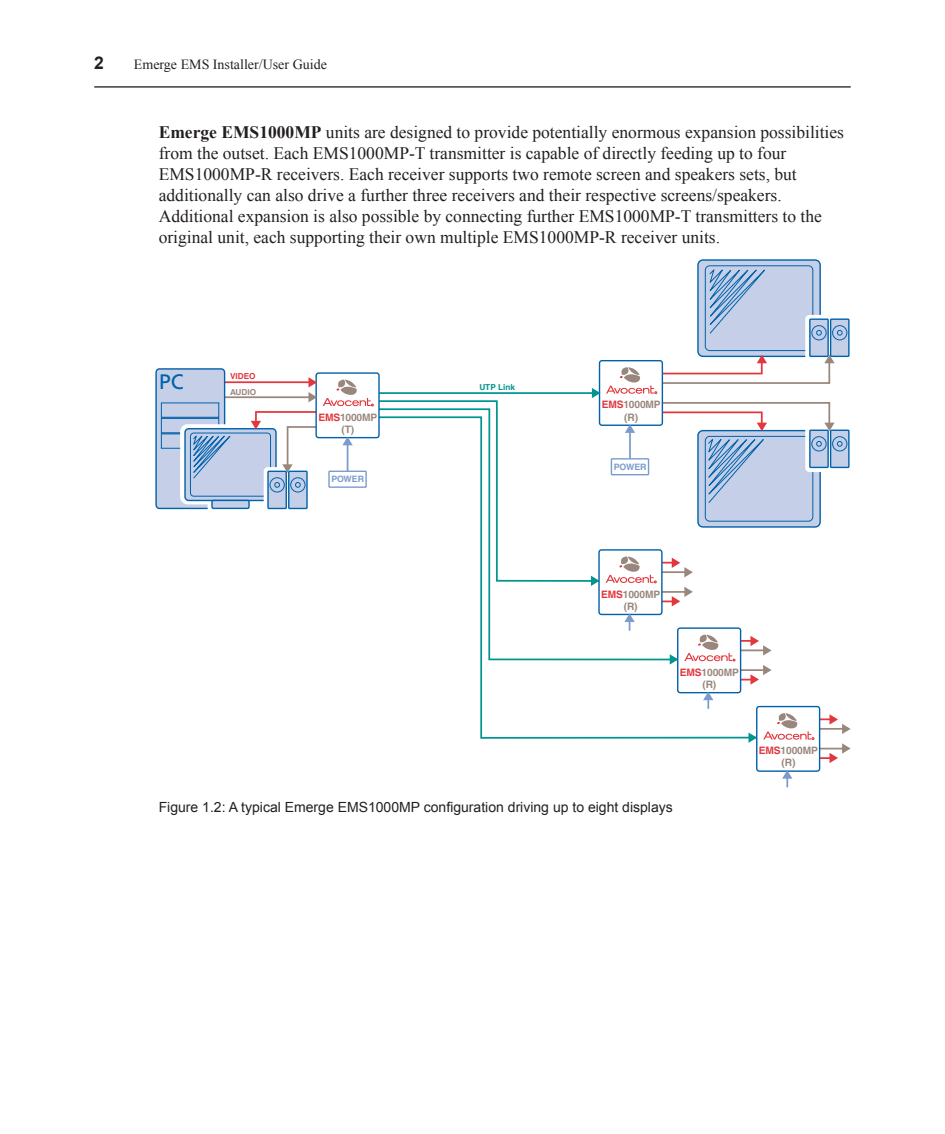
<style>
.page{position:relative;width:945px;height:1134px;background:#fff}
.page>*{position:absolute;margin:0;border:0;box-sizing:border-box;transform-origin:0 0}
.t1{font:21px "Frutiger";color:#0161aa}
.Body_text{font:17.5px/21px "Times New Roman";color:#231f20}
.t2{font:700 17.5px "Arial";color:#231f20}
.t3{font:14px "Arial";color:#231f20}
.t4{font:14px "Times New Roman";color:#231f20}
.t5{font:700 10.33px/12.2px "Helvetica";letter-spacing:-.015em;color:#99877d;text-align:center}
.t6{font:700 8.75px "Helvetica";color:#7c9bcd}
.t7{font:700 8.22px "Helvetica";color:#00958e}
.t8{font:700 8.22px "Helvetica";color:#e1373d}
.t9{font:700 8.22px "Helvetica";color:#99877d}
.s1{font-weight:700}
.s2{color:#e1373d}
</style>
<div class="page">
<hr style="left:94px;top:86px;width:757px;height:2px;background:#231f20">
<div style="left:831px;top:319px;width:18px;height:37px;background:#c5d0e8"></div>
<div style="left:830px;top:318px;width:20px;height:39px;border:1px solid #0161aa"></div>
<div style="left:832px;top:325px;width:15px;height:15px;border:1px solid #0161aa;border-radius:50%"></div>
<div style="left:831px;top:430px;width:18px;height:37px;background:#c5d0e8"></div>
<div style="left:830px;top:430px;width:20px;height:38px;border:1px solid #0161aa"></div>
<div style="left:832px;top:436px;width:15px;height:15px;border:1px solid #0161aa;border-radius:50%"></div>
<svg style="left:765px;top:402px;width:77px;height:126px"></svg>
<svg style="left:374px;top:391px;width:391px;height:349px"></svg>
<div style="left:316px;top:373px;width:63px;height:65px;background:#fff;border-radius:3px"></div>
<div style="left:315px;top:372px;width:65px;height:66px;border:1px solid #0161aa;border-radius:3px"></div>
<svg style="left:155px;top:368px;width:219px;height:142px"></svg>
<div style="left:329px;top:471px;width:37px;height:16px;background:#fff"></div>
<div style="left:328px;top:471px;width:39px;height:17px;border:1px solid #7c9bcd"></div>
<div style="left:600px;top:361px;width:62px;height:64px;background:#fff;border-radius:3px"></div>
<div style="left:599px;top:360px;width:64px;height:66px;border:1px solid #0161aa;border-radius:3px"></div>
<svg style="left:606px;top:259px;width:236px;height:135px"></svg>
<svg style="left:592px;top:388px;width:8px;height:10px"></svg>
<hr style="left:629px;top:430px;width:2px;height:38px;background:#7c9bcd">
<svg style="left:625px;top:424px;width:10px;height:9px"></svg>
<div style="left:611px;top:459px;width:38px;height:16px;background:#fff"></div>
<div style="left:611px;top:458px;width:38px;height:17px;border:1px solid #7c9bcd"></div>
<hr style="left:635px;top:571px;width:53px;height:2px;background:#99877d">
<hr style="left:635px;top:591px;width:53px;height:2px;background:#99877d">
<hr style="left:634px;top:562px;width:41px;height:2px;background:#e1373d">
<hr style="left:634px;top:601px;width:41px;height:1px;background:#e1373d">
<svg style="left:672px;top:558px;width:21px;height:19px"></svg>
<svg style="left:672px;top:587px;width:21px;height:19px"></svg>
<div style="left:599px;top:550px;width:63px;height:64px;background:#fff;border-radius:3px"></div>
<div style="left:598px;top:549px;width:65px;height:66px;border:1px solid #0161aa;border-radius:3px"></div>
<svg style="left:606px;top:556px;width:50px;height:27px"></svg>
<svg style="left:624px;top:613px;width:11px;height:18px"></svg>
<hr style="left:714px;top:649px;width:53px;height:2px;background:#99877d">
<hr style="left:714px;top:669px;width:53px;height:2px;background:#99877d">
<hr style="left:713px;top:640px;width:41px;height:2px;background:#e1373d">
<hr style="left:713px;top:679px;width:41px;height:2px;background:#e1373d">
<svg style="left:751px;top:636px;width:21px;height:20px"></svg>
<svg style="left:751px;top:665px;width:21px;height:20px"></svg>
<div style="left:678px;top:628px;width:63px;height:65px;background:#fff;border-radius:3px"></div>
<div style="left:677px;top:627px;width:64px;height:66px;border:1px solid #0161aa;border-radius:3px"></div>
<svg style="left:684px;top:635px;width:51px;height:26px"></svg>
<svg style="left:703px;top:692px;width:10px;height:17px"></svg>
<hr style="left:793px;top:728px;width:53px;height:2px;background:#99877d">
<hr style="left:793px;top:748px;width:53px;height:1px;background:#99877d">
<hr style="left:792px;top:718px;width:41px;height:2px;background:#e1373d">
<hr style="left:792px;top:757px;width:41px;height:2px;background:#e1373d">
<svg style="left:830px;top:714px;width:21px;height:20px"></svg>
<svg style="left:830px;top:743px;width:21px;height:20px"></svg>
<div style="left:757px;top:707px;width:63px;height:64px;background:#fff;border-radius:3px"></div>
<div style="left:756px;top:706px;width:64px;height:66px;border:1px solid #0161aa;border-radius:3px"></div>
<svg style="left:763px;top:713px;width:51px;height:27px"></svg>
<svg style="left:782px;top:770px;width:10px;height:17px"></svg>
<svg style="left:670px;top:654px;width:8px;height:11px"></svg>
<svg style="left:749px;top:733px;width:8px;height:10px"></svg>
<svg style="left:591px;top:576px;width:8px;height:10px"></svg>
<p class="t2" style="left:94px;top:52px;width:11px">2</p>
<p class="t4" style="left:134px;top:55px;width:194px">Emerge EMS Installer/User Guide</p>
<p class="Body_text" style="left:159px;top:122px;width:687px"><span class="s1">Emerge EMS1000MP</span> units are designed to provide potentially enormous expansion possibilities from the outset. Each EMS1000MP-T transmitter is capable of directly feeding up to four EMS1000MP-R receivers. Each receiver supports two remote screen and speakers sets, but additionally can also drive a further three receivers and their respective screens/speakers.<br>Additional expansion is also possible by connecting further EMS1000MP-T transmitters to the original unit, each supporting their own multiple EMS1000MP-R receiver units.</p>
<p class="t1" style="left:159px;top:369px;width:26px">PC</p>
<p class="t8" style="left:230px;top:372px;width:27px">VIDEO</p>
<p class="t9" style="left:230px;top:387px;width:28px">AUDIO</p>
<p class="t5" style="left:318px;top:411px;width:61px"><span class="s2">EMS</span>1000MP (T)</p>
<p class="t6" style="left:331px;top:474px;width:34px">POWER</p>
<p class="t7" style="left:479px;top:382px;width:37px">UTP Link</p>
<p class="t5" style="left:602px;top:398px;width:61px"><span class="s2">EMS</span>1000MP (R)</p>
<p class="t6" style="left:614px;top:461px;width:34px">POWER</p>
<p class="t5" style="left:601px;top:588px;width:61px"><span class="s2">EMS</span>1000MP (R)</p>
<p class="t5" style="left:680px;top:666px;width:61px"><span class="s2">EMS</span>1000MP (R)</p>
<p class="t3" style="left:159px;top:798px;width:516px">Figure 1.2: A typical Emerge EMS1000MP configuration driving up to eight displays</p>
<p class="t5" style="left:759px;top:744px;width:61px"><span class="s2">EMS</span>1000MP (R)</p>
</div>
